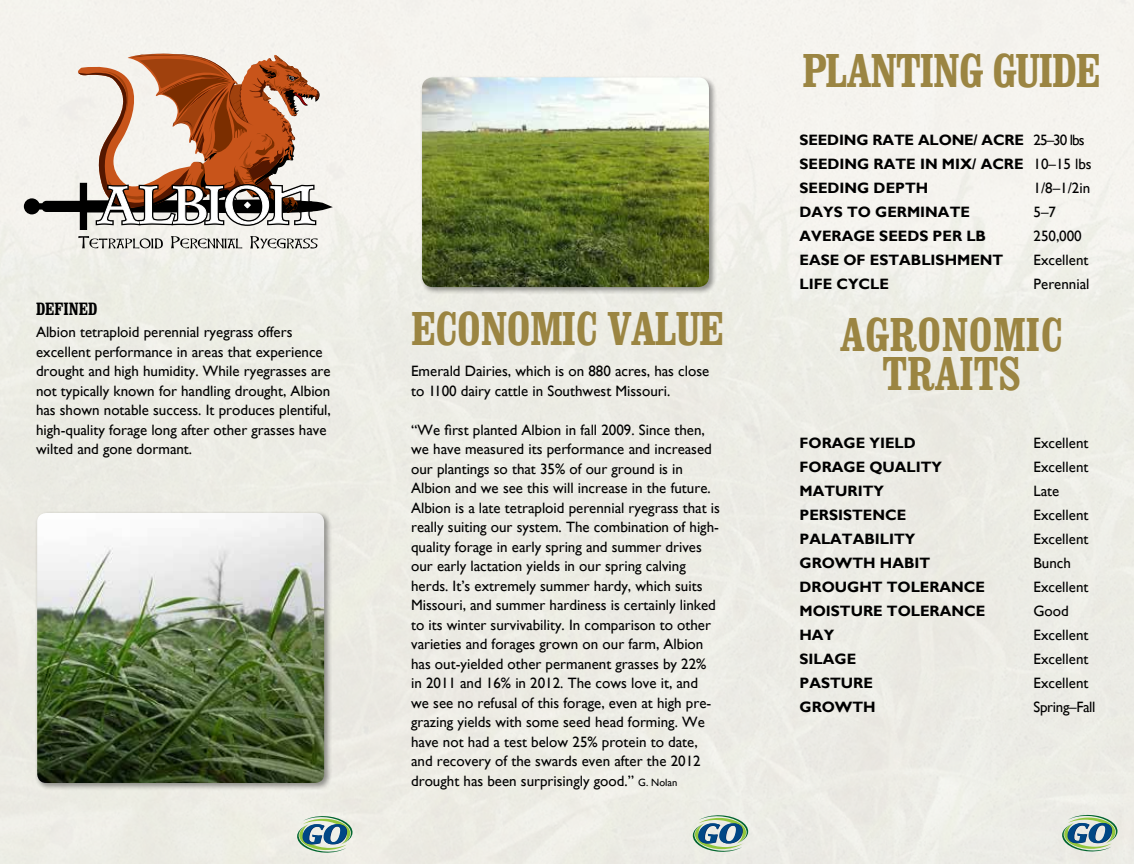
<style>
.page{position:relative;width:1134px;height:864px;background:#fff}
.page>*{position:absolute;margin:0;border:0;box-sizing:border-box;transform-origin:0 0}
.t1{font:700 condensed 48px "Clarendon";letter-spacing:-.02em;color:#9b8542}
.t2{font:700 condensed 48px/39px "Clarendon";color:#9b8542;text-align:center}
.t3{font:700 condensed 18px "Clarendon";color:#000}
.t4{font:15px/19.5px "Gill Sans";color:#000}
.t5{font:700 15px/24px "Gill Sans";color:#000}
.t6{font:15px "Gill Sans";letter-spacing:-.02em;color:#000}
.s1{font-size:10.5px}
.s2{font-weight:400}
</style>
<div class="page">
<div style="left:420px;top:75px;width:297px;height:220px;background:#000;opacity:.4"></div>
<img style="left:422px;top:77px;width:287px;height:210px">
<svg style="left:297px;top:816px;width:56px;height:37px;background:#98b5ab"></svg>
<svg style="left:692px;top:815px;width:57px;height:37px;background:#98b6ab"></svg>
<svg style="left:1062px;top:815px;width:56px;height:37px;background:#96b3aa"></svg>
<svg style="left:78px;top:236px;width:85px;height:13px"></svg>
<svg style="left:171px;top:236px;width:71px;height:13px"></svg>
<svg style="left:250px;top:236px;width:68px;height:13px"></svg>
<svg style="left:24px;top:51px;width:309px;height:179px;background:#c7a896"></svg>
<div style="left:35px;top:511px;width:297px;height:280px;background:#000;opacity:.4"></div>
<img style="left:37px;top:513px;width:287px;height:270px">
<p class="t3" style="left:36px;top:297px;width:63px">DEFINED</p>
<p class="t4" style="left:36px;top:322px;width:296px">Albion tetraploid perennial ryegrass offers excellent performance in areas that experience drought and high humidity. While ryegrasses are not typically known for handling drought, Albion has shown notable success. It produces plentiful, high-quality forage long after other grasses have wilted and gone dormant.</p>
<h1 class="t1" style="left:411px;top:298px;width:314px">ECONOMIC VALUE</h1>
<p class="t4" style="left:411px;top:361px;width:300px">Emerald Dairies, which is on 880 acres, has close to 1100 dairy cattle in Southwest Missouri.</p>
<p class="t4" style="left:411px;top:420px;width:310px">“We first planted Albion in fall 2009. Since then, we have measured its performance and increased our plantings so that 35% of our ground is in Albion and we see this will increase in the future.<br>Albion is a late tetraploid perennial ryegrass that is really suiting our system. The combination of high&shy;quality forage in early spring and summer drives our early lactation yields in our spring calving herds. It’s extremely summer hardy, which suits Missouri, and summer hardiness is certainly linked to its winter survivability. In comparison to other varieties and forages grown on our farm, Albion has out-yielded other permanent grasses by 22% in 2011 and 16% in 2012. The cows love it, and<br>we see no refusal of this forage, even at high pre&shy;grazing yields with some seed head forming. We have not had a test below 25% protein to date, and recovery of the swards even after the 2012 drought has been surprisingly good.” <span class="s1">G. Nolan</span></p>
<h1 class="t1" style="left:803px;top:40px;width:300px">PLANTING GUIDE</h1>
<p class="t5" style="left:800px;top:128px;width:294px">SEEDING RATE ALONE/ ACRE <span class="s2">25–30 lbs<br></span>SEEDING RATE IN MIX/ ACRE <span class="s2">10–15 lbs<br></span>SEEDING DEPTH</p>
<p class="t4" style="left:1034px;top:179px;width:58px">1/8–1/2in</p>
<p class="t5" style="left:800px;top:200px;width:172px">DAYS TO GERMINATE</p>
<p class="t4" style="left:1034px;top:203px;width:24px">5–7</p>
<p class="t5" style="left:800px;top:224px;width:188px">AVERAGE SEEDS PER LB</p>
<p class="t4" style="left:1034px;top:227px;width:50px">250,000</p>
<p class="t5" style="left:800px;top:248px;width:205px">EASE OF ESTABLISHMENT</p>
<p class="t4" style="left:1034px;top:251px;width:57px">Excellent</p>
<p class="t5" style="left:800px;top:272px;width:91px">LIFE CYCLE</p>
<p class="t4" style="left:1034px;top:275px;width:57px">Perennial</p>
<h1 class="t2" style="left:840px;top:314px;width:224px">AGRONOMIC<br>TRAITS</h1>
<p class="t5" style="left:800px;top:431px;width:118px">FORAGE YIELD</p>
<p class="t4" style="left:1034px;top:434px;width:57px">Excellent</p>
<p class="t5" style="left:800px;top:455px;width:144px">FORAGE QUALITY</p>
<p class="t4" style="left:1034px;top:458px;width:57px">Excellent</p>
<p class="t5" style="left:800px;top:479px;width:86px">MATURITY</p>
<p class="t4" style="left:1034px;top:482px;width:27px">Late</p>
<p class="t5" style="left:800px;top:503px;width:108px">PERSISTENCE</p>
<p class="t4" style="left:1034px;top:506px;width:57px">Excellent</p>
<p class="t5" style="left:800px;top:527px;width:118px">PALATABILITY</p>
<p class="t4" style="left:1034px;top:530px;width:57px">Excellent</p>
<p class="t5" style="left:800px;top:551px;width:132px">GROWTH HABIT</p>
<p class="t4" style="left:1034px;top:554px;width:39px">Bunch</p>
<p class="t5" style="left:800px;top:575px;width:187px">DROUGHT TOLERANCE</p>
<p class="t4" style="left:1034px;top:578px;width:57px">Excellent</p>
<p class="t5" style="left:800px;top:599px;width:187px">MOISTURE TOLERANCE</p>
<p class="t4" style="left:1034px;top:602px;width:37px">Good</p>
<p class="t5" style="left:800px;top:623px;width:36px">HAY</p>
<p class="t4" style="left:1034px;top:626px;width:57px">Excellent</p>
<p class="t5" style="left:800px;top:647px;width:58px">SILAGE</p>
<p class="t4" style="left:1034px;top:650px;width:57px">Excellent</p>
<p class="t5" style="left:800px;top:671px;width:75px">PASTURE</p>
<p class="t4" style="left:1034px;top:674px;width:57px">Excellent</p>
<p class="t5" style="left:800px;top:695px;width:78px">GROWTH</p>
<p class="t6" style="left:1034px;top:699px;width:64px">Spring–Fall</p>
</div>
